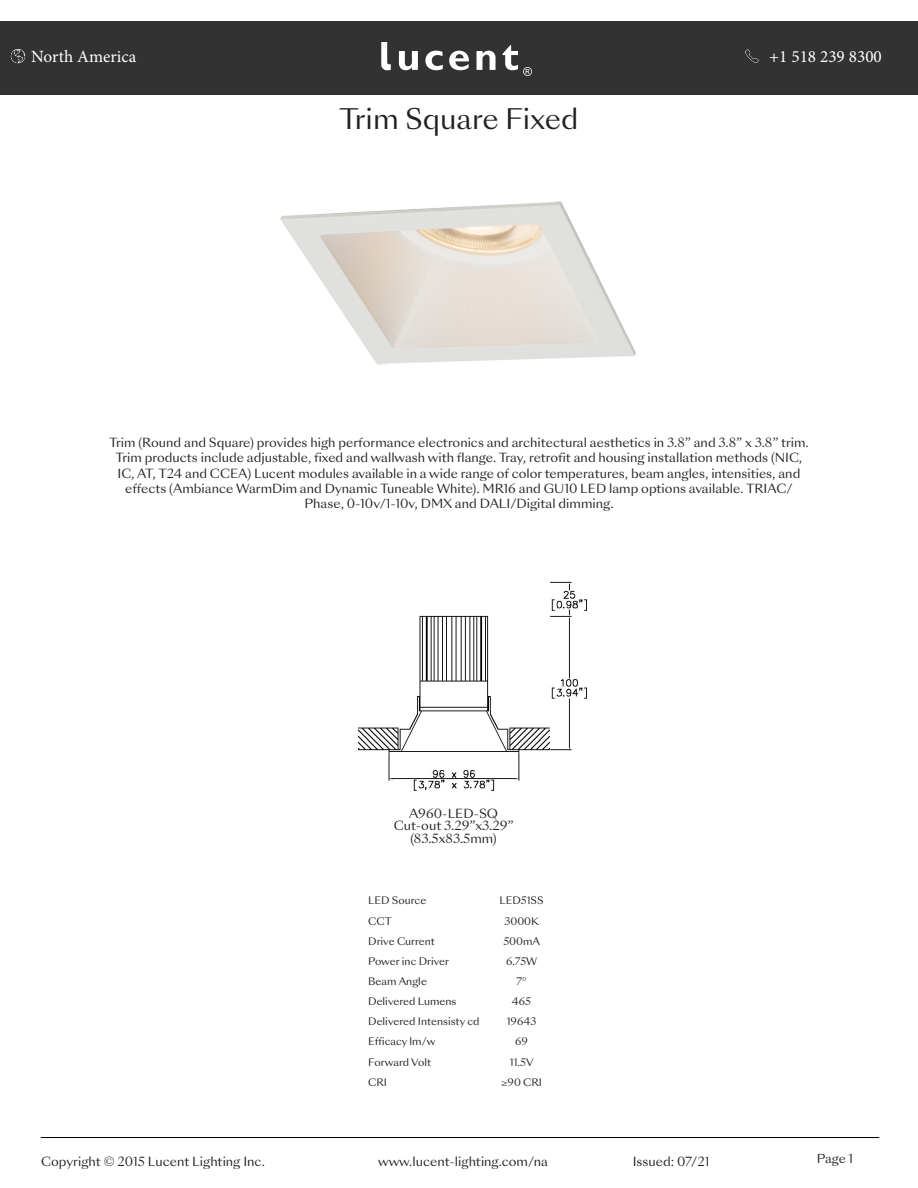
<style>
.page{position:relative;width:918px;height:1188px;background:#fff}
.page>*{position:absolute;margin:0;border:0;box-sizing:border-box;transform-origin:0 0}
.t1{font:27.45px "Sang Bleu Sunrise";color:#231f20}
.t2{font:17.25px "Minion Pro";color:#fff}
.bullet_points{font:12.15px/15.3px "Sang Bleu Sunrise";color:#231f20;text-align:center}
.bullet_point{font:12.15px/12.1px "Sang Bleu Sunrise";color:#231f20;text-align:center}
.t3{font:12px "Sang Bleu Sunrise";color:#231f20}
.t4{font:10.05px "Sang Bleu Sunrise";color:#231f20}
</style>
<div class="page">
<hr style="left:41px;top:1137px;width:838px;height:1px;background:#000">
<div style="left:0;top:21px;width:918px;height:74px;background:#333233"></div>
<svg style="left:399px;top:51px;width:19px;height:19px"></svg>
<svg style="left:425px;top:51px;width:18px;height:19px"></svg>
<svg style="left:449px;top:51px;width:20px;height:19px"></svg>
<svg style="left:477px;top:51px;width:19px;height:19px"></svg>
<svg style="left:381px;top:42px;width:10px;height:28px"></svg>
<svg style="left:502px;top:45px;width:30px;height:30px"></svg>
<img style="left:11px;top:49px;width:14px;height:14px">
<img style="left:745px;top:49px;width:14px;height:14px">
<img style="left:357px;top:581px;width:230px;height:210px">
<img style="left:280px;top:201px;width:356px;height:164px">
<h2 class="t2" style="left:31px;top:45px;width:107px">North America</h2>
<h2 class="t2" style="left:769px;top:45px;width:114px">+1 518 239 8300</h2>
<p class="t1" style="left:339px;top:100px;width:241px">Trim Square Fixed</p>
<p class="bullet_points" style="left:109px;top:436px;width:701px">Trim (Round and Square) provides high performance electronics and architectural aesthetics in 3.8” and 3.8” x 3.8” trim.<br>Trim products include adjustable, fixed and wallwash with flange. Tray, retrofit and housing installation methods (NIC,<br>IC, AT, T24 and CCEA) Lucent modules available in a wide range of color temperatures, beam angles, intensities, and</p>
<p class="bullet_points" style="left:125px;top:481px;width:669px">effects (Ambiance WarmDim and Dynamic Tuneable White). MR16 and GU10 LED lamp options available. TRIAC/<br>Phase, 0-10v/1-10v, DMX and DALI/Digital dimming.</p>
<p class="bullet_point" style="left:409px;top:808px;width:91px">A960-LED-SQ</p>
<p class="bullet_point" style="left:394px;top:820px;width:121px">Cut-out 3.29”x3.29” (83.5x83.5mm)</p>
<p class="t4" style="left:368px;top:893px;width:60px">LED Source</p>
<p class="t4" style="left:500px;top:893px;width:45px">LED51SS</p>
<p class="t4" style="left:368px;top:914px;width:25px">CCT</p>
<p class="t4" style="left:504px;top:914px;width:36px">3000K</p>
<p class="t4" style="left:368px;top:934px;width:68px">Drive Current</p>
<p class="t4" style="left:503px;top:934px;width:38px">500mA</p>
<p class="t4" style="left:368px;top:954px;width:83px">Power inc Driver</p>
<p class="t4" style="left:506px;top:954px;width:33px">6.75W</p>
<p class="t4" style="left:368px;top:974px;width:60px">Beam Angle</p>
<p class="t4" style="left:516px;top:974px;width:12px">7°</p>
<p class="t4" style="left:368px;top:994px;width:90px">Delivered Lumens</p>
<p class="t4" style="left:512px;top:994px;width:21px">465</p>
<p class="t4" style="left:368px;top:1014px;width:113px">Delivered Intensisty cd</p>
<p class="t4" style="left:507px;top:1014px;width:31px">19643</p>
<p class="t4" style="left:368px;top:1034px;width:69px">Efficacy lm/w</p>
<p class="t4" style="left:515px;top:1034px;width:14px">69</p>
<p class="t4" style="left:368px;top:1056px;width:65px">Forward Volt</p>
<p class="t4" style="left:510px;top:1056px;width:25px">11.5V</p>
<p class="t4" style="left:368px;top:1076px;width:20px">CRI</p>
<p class="t4" style="left:501px;top:1076px;width:43px">≥90 CRI</p>
<p class="bullet_points" style="left:41px;top:1154px;width:225px">Copyright © 2015 Lucent Lighting Inc.</p>
<p class="bullet_points" style="left:378px;top:1154px;width:171px">www.lucent-lighting.com/na</p>
<p class="bullet_points" style="left:633px;top:1154px;width:78px">Issued: 07/21</p>
<p class="t3" style="left:817px;top:1151px;width:38px">Page 1</p>
</div>
